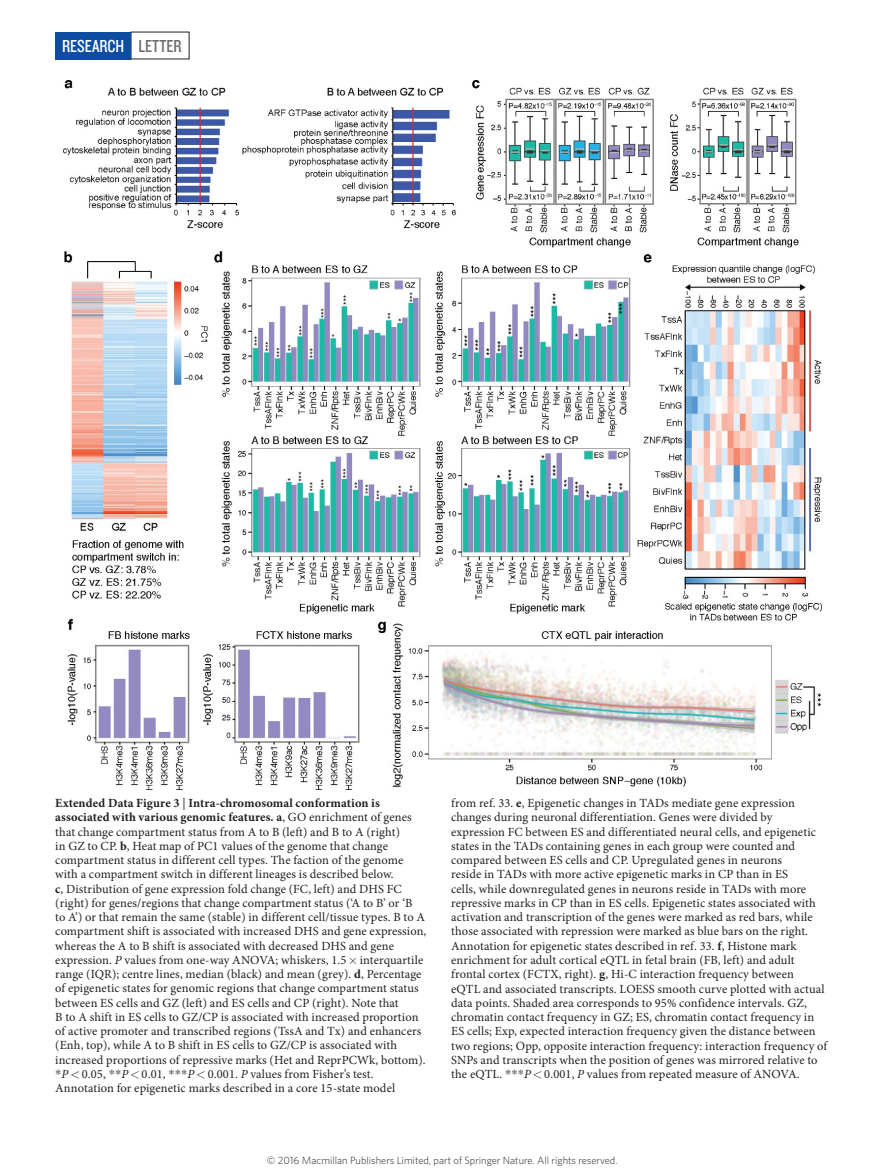
<style>
.page{position:relative;width:893px;height:1174px;background:#fff}
.page>*{position:absolute;margin:0;border:0;box-sizing:border-box;transform-origin:0 0}
.t1{font:18px "Knockout 29 Junior Ltweight";color:#fff}
.t2{font:12.45px/14.2px "Minion Pro";letter-spacing:.01em;color:#231f20}
.t3{font:300 10.5px "Whitney";color:#231f20}
.s1{color:#6c6d70}
.s2{font-weight:700}
.s3{font-style:italic}
.s4{font-family:"STIX General"}
</style>
<div class="page">
<div style="left:55px;top:32px;width:76px;height:27px;background:#0d4da1"></div>
<img style="left:63px;top:81px;width:758px;height:708px">
<h1 class="t1" style="left:62px;top:34px;width:121px">RESEARCH <span class="s1">LETTER</span></h1>
<p class="t2" style="left:55px;top:796px;width:373px"><span class="s2">Extended Data Figure 3</span> | <span class="s2">Intra-chromosomal conformation is associated with various genomic features. a</span>, GO enrichment of genes that change compartment status from A to B (left) and B to A (right)<br>in GZ to CP. <span class="s2">b</span>, Heat map of PC1 values of the genome that change compartment status in different cell types. The faction of the genome with a compartment switch in different lineages is described below.<br><span class="s2">c</span>, Distribution of gene expression fold change (FC, left) and DHS FC (right) for genes/regions that change compartment status (‘A to B’ or ‘B<br>to A’) or that remain the same (stable) in different cell/tissue types. B to A compartment shift is associated with increased DHS and gene expression, whereas the A to B shift is associated with decreased DHS and gene expression. <span class="s3">P</span> values from one-way ANOVA; whiskers, 1.5 interquartile range (IQR); centre lines, median (black) and mean (grey). <span class="s2">d</span>, Percentage of epigenetic states for genomic regions that change compartment status between ES cells and GZ (left) and ES cells and CP (right). Note that<br>B to A shift in ES cells to GZ/CP is associated with increased proportion of active promoter and transcribed regions (TssA and Tx) and enhancers (Enh, top), while A to B shift in ES cells to GZ/CP is associated with increased proportions of repressive marks (Het and ReprPCWk, bottom). <span class="s4">*</span><span class="s3">P</span> 0.05, <span class="s4">**</span><span class="s3">P</span> 0.01, <span class="s4">***</span><span class="s3">P</span> 0.001. <span class="s3">P</span> values from Fisher’s test.<br>Annotation for epigenetic marks described in a core 15-state model</p>
<p class="t2" style="left:451px;top:796px;width:378px">from ref. 33. <span class="s2">e</span>, Epigenetic changes in TADs mediate gene expression changes during neuronal differentiation. Genes were divided by expression FC between ES and differentiated neural cells, and epigenetic states in the TADs containing genes in each group were counted and compared between ES cells and CP. Upregulated genes in neurons<br>reside in TADs with more active epigenetic marks in CP than in ES<br>cells, while downregulated genes in neurons reside in TADs with more repressive marks in CP than in ES cells. Epigenetic states associated with activation and transcription of the genes were marked as red bars, while those associated with repression were marked as blue bars on the right.<br>Annotation for epigenetic states described in ref. 33. <span class="s2">f</span>, Histone mark enrichment for adult cortical eQTL in fetal brain (FB, left) and adult frontal cortex (FCTX, right). <span class="s2">g</span>, Hi-C interaction frequency between<br>eQTL and associated transcripts. LOESS smooth curve plotted with actual data points. Shaded area corresponds to 95% confidence intervals. GZ, chromatin contact frequency in GZ; ES, chromatin contact frequency in ES cells; Exp, expected interaction frequency given the distance between two regions; Opp, opposite interaction frequency: interaction frequency of SNPs and transcripts when the position of genes was mirrored relative to the eQTL. <span class="s4">***</span><span class="s3">P</span> 0.001, <span class="s3">P</span> values from repeated measure of ANOVA.</p>
<p class="t3" style="left:267px;top:1153px;width:352px">© 2016 Macmillan Publishers Limited, part of Springer Nature. All rights reserved.</p>
</div>
